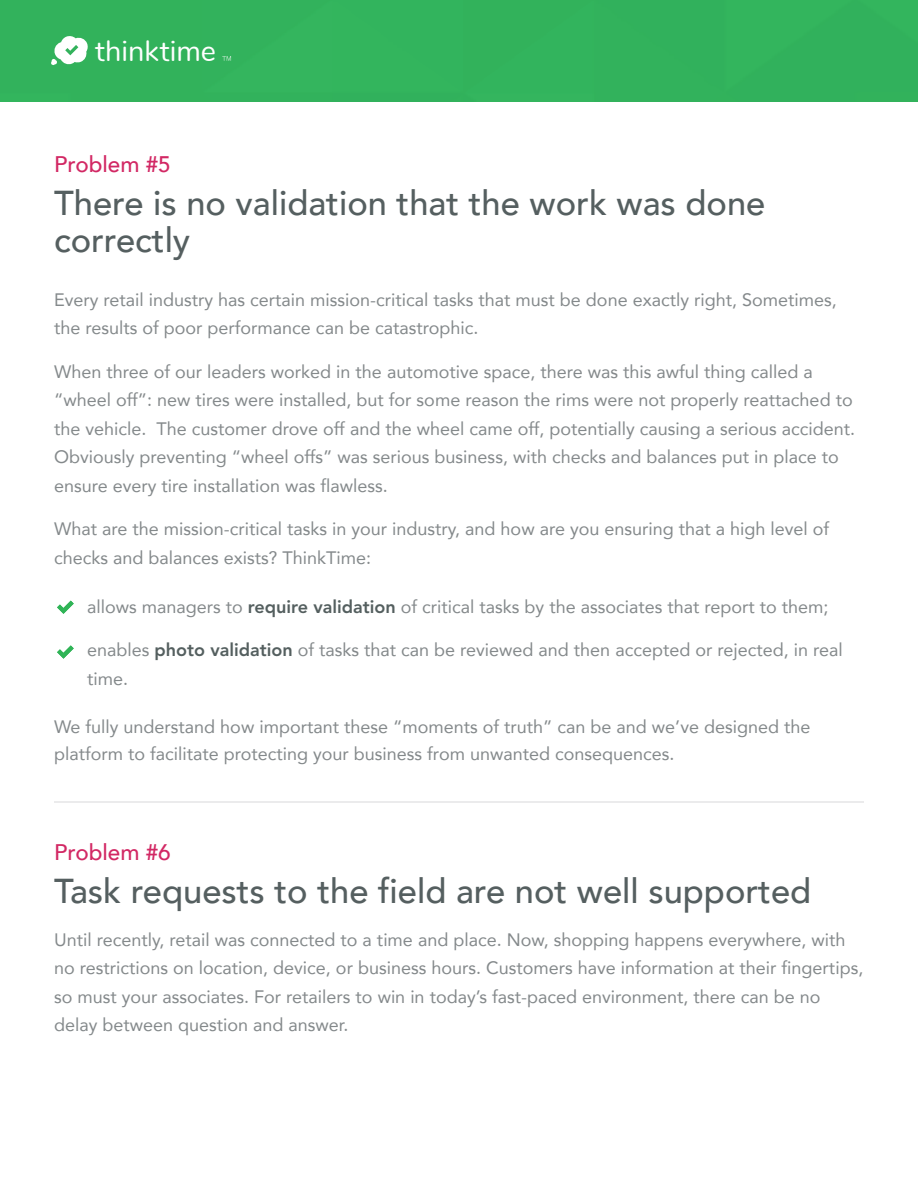
<style>
.page{position:relative;width:918px;height:1188px;background:#fff}
.page>*{position:absolute;margin:0;border:0;box-sizing:border-box;transform-origin:0 0}
.t1{font:500 34.5px/37.5px "Avenir";color:#555f60}
.t2{font:28.8px "Nunito";color:#fff}
.t3{font:500 22.5px "Avenir";color:#d22864}
.t4{font:18px/28.5px "Avenir";color:#84898b}
.s1{font-family:"Avenir LT Std";font-weight:800;color:#545f5f}
</style>
<div class="page">
<div style="left:0;top:0;width:918px;height:102px;background:#32b25c"></div>
<svg style="left:51px;top:35px;width:37px;height:30px"></svg>
<svg style="left:222px;top:56px;width:9px;height:5px"></svg>
<svg style="left:57px;top:601px;width:17px;height:13px"></svg>
<svg style="left:57px;top:645px;width:17px;height:14px"></svg>
<hr style="left:54px;top:801px;width:810px;height:1px;background:#ebebec">
<h2 class="t2" style="left:95px;top:30px;width:122px">thinktime</h2>
<p class="t3" style="left:54px;top:145px;width:118px">Problem #5</p>
<h1 class="t1" style="left:54px;top:182px;width:713px">There is no validation that the work was done correctly</h1>
<p class="t4" style="left:54px;top:285px;width:784px">Every retail industry has certain mission-critical tasks that must be done exactly right, Sometimes, the results of poor performance can be catastrophic.</p>
<p class="t4" style="left:54px;top:357px;width:803px">When three of our leaders worked in the automotive space, there was this awful thing called a “wheel off”: new tires were installed, but for some reason the rims were not properly reattached to the vehicle. The customer drove off and the wheel came off, potentially causing a serious accident.<br>Obviously preventing “wheel offs” was serious business, with checks and balances put in place to ensure every tire installation was flawless.</p>
<p class="t4" style="left:54px;top:514px;width:777px">What are the mission-critical tasks in your industry, and how are you ensuring that a high level of checks and balances exists? ThinkTime:</p>
<p class="t4" style="left:87px;top:592px;width:743px">allows managers to <span class="s1">require validation</span> of critical tasks by the associates that report to them;</p>
<p class="t4" style="left:87px;top:635px;width:757px">enables <span class="s1">photo validation</span> of tasks that can be reviewed and then accepted or rejected, in real time.</p>
<p class="t4" style="left:54px;top:712px;width:758px;line-height:27px">We fully understand how important these “moments of truth” can be and we’ve designed the platform to facilitate protecting your business from unwanted consequences.</p>
<p class="t3" style="left:54px;top:833px;width:118px">Problem #6</p>
<h1 class="t1" style="left:54px;top:870px;width:759px">Task requests to the field are not well supported</h1>
<p class="t4" style="left:54px;top:925px;width:811px">Until recently, retail was connected to a time and place. Now, shopping happens everywhere, with no restrictions on location, device, or business hours. Customers have information at their fingertips, so must your associates. For retailers to win in today’s fast-paced environment, there can be no delay between question and answer.</p>
</div>
